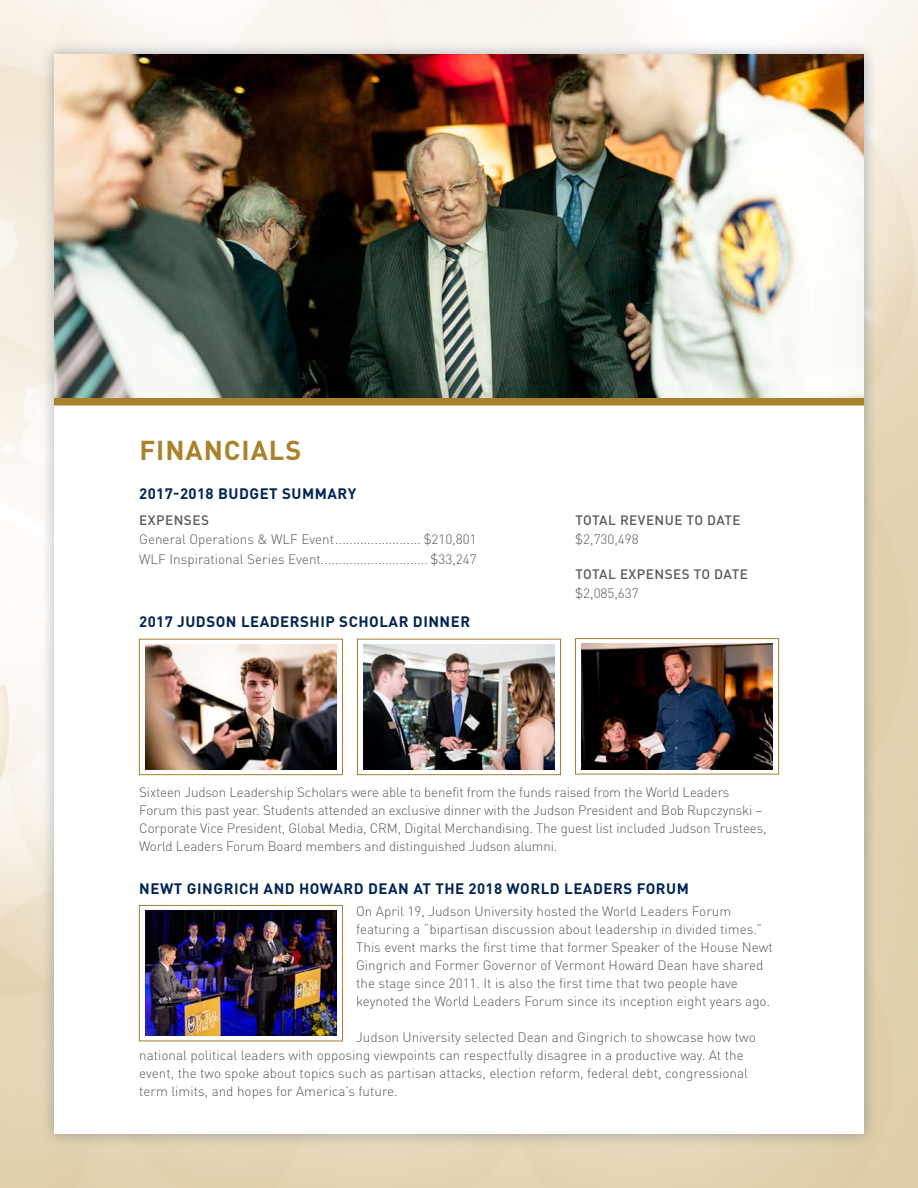
<style>
.page{position:relative;width:918px;height:1188px;background:#fff}
.page>*{position:absolute;margin:0;border:0;box-sizing:border-box;transform-origin:0 0}
.t1{font:700 27px "DIN Pro";letter-spacing:.035em;color:#aa822c}
.t2{font:700 15px "DIN Pro";letter-spacing:.035em;color:#002553}
.t3{font:300 13.5px/18px "DIN Pro";color:#57585a}
.t4{font:500 13.5px "DIN Pro";letter-spacing:.035em;color:#57585a}
</style>
<div class="page">
<div style="left:40px;top:40px;width:838px;height:1108px;background:#002553;opacity:.29"></div>
<div style="left:54px;top:54px;width:810px;height:1080px;background:#fff"></div>
<img style="left:54px;top:54px;width:810px;height:344px">
<div style="left:54px;top:398px;width:810px;height:8px;background:#aa822c"></div>
<div style="left:139px;top:639px;width:204px;height:136px;border:1px solid #a17f2e"></div>
<div style="left:139px;top:905px;width:204px;height:136px;border:1px solid #a17f2e"></div>
<div style="left:357px;top:639px;width:204px;height:136px;border:1px solid #a17f2e"></div>
<div style="left:575px;top:638px;width:204px;height:136px;border:1px solid #a17f2e"></div>
<img style="left:146px;top:644px;width:190px;height:126px">
<img style="left:146px;top:911px;width:190px;height:125px">
<img style="left:364px;top:644px;width:190px;height:126px">
<img style="left:582px;top:644px;width:190px;height:125px">
<p class="t1" style="left:139px;top:427px;width:163px">FINANCIALS</p>
<p class="t2" style="left:139px;top:481px;width:219px">2017-2018 BUDGET SUMMARY</p>
<p class="t4" style="left:139px;top:509px;width:71px">EXPENSES</p>
<p class="t3" style="left:139px;top:529px;width:339px">General Operations &amp; WLF Event........................ $210,801</p>
<p class="t3" style="left:139px;top:549px;width:339px">WLF Inspirational Series Event.............................. $33,247</p>
<p class="t2" style="left:139px;top:609px;width:332px">2017 JUDSON LEADERSHIP SCHOLAR DINNER</p>
<p class="t4" style="left:575px;top:509px;width:167px">TOTAL REVENUE TO DATE</p>
<p class="t3" style="left:575px;top:529px;width:65px">$2,730,498</p>
<p class="t4" style="left:575px;top:563px;width:174px">TOTAL EXPENSES TO DATE</p>
<p class="t3" style="left:575px;top:583px;width:65px">$2,085,637</p>
<p class="t3" style="left:139px;top:782px;width:629px">Sixteen Judson Leadership Scholars were able to benefit from the funds raised from the World Leaders Forum this past year. Students attended an exclusive dinner with the Judson President and Bob Rupczynski – Corporate Vice President, Global Media, CRM, Digital Merchandising. The guest list included Judson Trustees, World Leaders Forum Board members and distinguished Judson alumni.</p>
<p class="t2" style="left:139px;top:876px;width:551px">NEWT GINGRICH AND HOWARD DEAN AT THE 2018 WORLD LEADERS FORUM</p>
<p class="t3" style="left:356px;top:901px;width:418px">On April 19, Judson University hosted the World Leaders Forum featuring a “bipartisan discussion about leadership in divided times.” This event marks the first time that former Speaker of the House Newt Gingrich and Former Governor of Vermont Howard Dean have shared the stage since 2011. It is also the first time that two people have keynoted the World Leaders Forum since its inception eight years ago.</p>
<p class="t3" style="left:139px;top:1027px;width:618px;text-indent:217px">Judson University selected Dean and Gingrich to showcase how two national political leaders with opposing viewpoints can respectfully disagree in a productive way. At the event, the two spoke about topics such as partisan attacks, election reform, federal debt, congressional term limits, and hopes for America’s future.</p>
</div>
